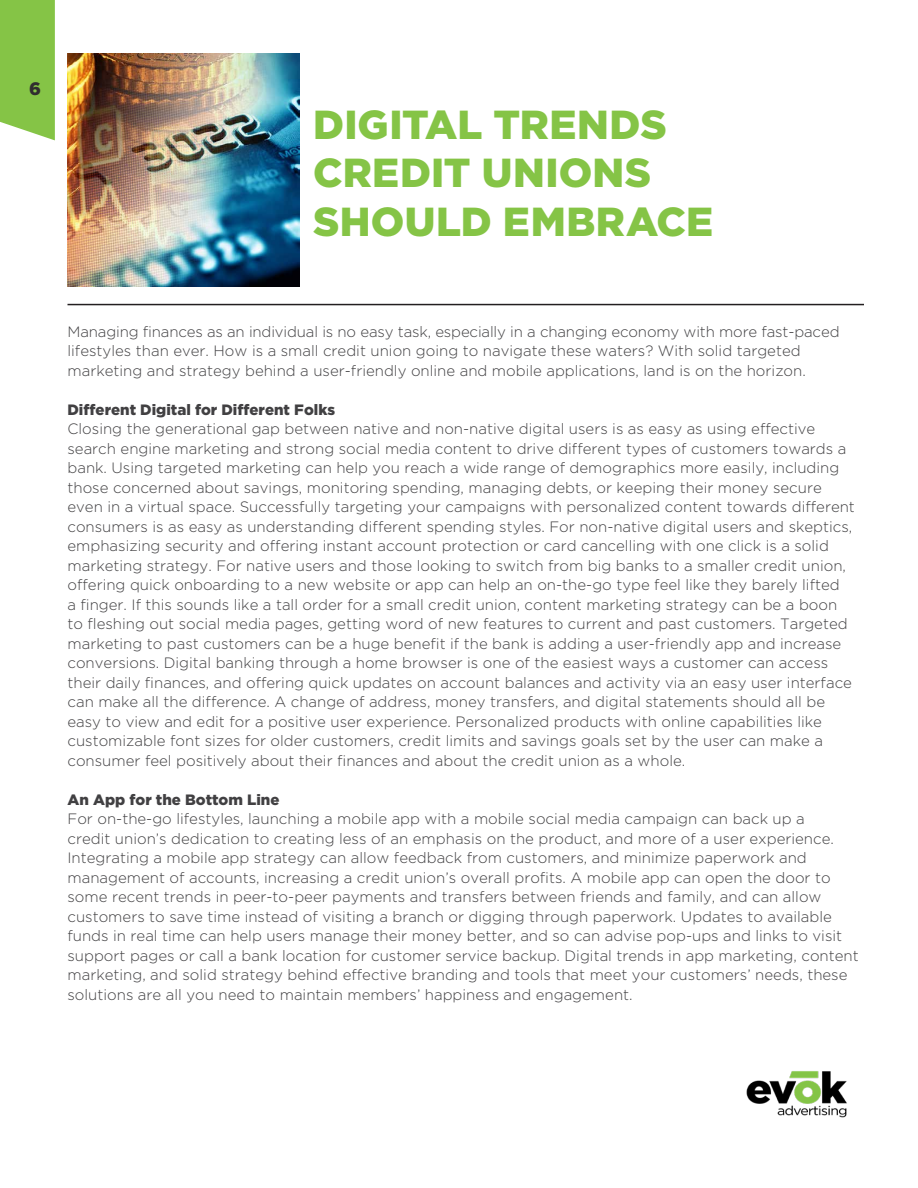
<style>
.page{position:relative;width:918px;height:1188px;background:#fff}
.page>*{position:absolute;margin:0;border:0;box-sizing:border-box;transform-origin:0 0}
.t1{font:900 40.5px/48.6px "Gotham";letter-spacing:.005em;color:#85c446}
.t2{font:900 18px "Gotham";color:#302e2f}
.t3{font:300 15px/19.5px "Gotham";color:#414042}
.t4{font:900 15px "Gotham";color:#414042}
</style>
<div class="page">
<svg style="left:0;top:0;width:55px;height:140px;background:#8cc752"></svg>
<img style="left:746px;top:1071px;width:101px;height:47px">
<img style="left:67px;top:54px;width:233px;height:232px">
<hr style="left:68px;top:304px;width:796px;height:1px;background:#231f20">
<p class="t2" style="left:29px;top:78px;width:13px">6</p>
<h1 class="t1" style="left:313px;top:99px;width:402px">DIGITAL TRENDS<br>CREDIT UNIONS<br>SHOULD EMBRACE</h1>
<p class="t3" style="left:68px;top:321px;width:774px">Managing finances as an individual is no easy task, especially in a changing economy with more fast-paced lifestyles than ever. How is a small credit union going to navigate these waters? With solid targeted marketing and strategy behind a user-friendly online and mobile applications, land is on the horizon.</p>
<p class="t4" style="left:68px;top:401px;width:269px">Different Digital for Different Folks</p>
<p class="t3" style="left:68px;top:419px;width:789px">Closing the generational gap between native and non-native digital users is as easy as using effective search engine marketing and strong social media content to drive different types of customers towards a bank. Using targeted marketing can help you reach a wide range of demographics more easily, including those concerned about savings, monitoring spending, managing debts, or keeping their money secure even in a virtual space. Successfully targeting your campaigns with personalized content towards different consumers is as easy as understanding different spending styles. For non-native digital users and skeptics, emphasizing security and offering instant account protection or card cancelling with one click is a solid marketing strategy. For native users and those looking to switch from big banks to a smaller credit union, offering quick onboarding to a new website or app can help an on-the-go type feel like they barely lifted<br>a finger. If this sounds like a tall order for a small credit union, content marketing strategy can be a boon to fleshing out social media pages, getting word of new features to current and past customers. Targeted marketing to past customers can be a huge benefit if the bank is adding a user-friendly app and increase conversions. Digital banking through a home browser is one of the easiest ways a customer can access their daily finances, and offering quick updates on account balances and activity via an easy user interface can make all the difference. A change of address, money transfers, and digital statements should all be easy to view and edit for a positive user experience. Personalized products with online capabilities like customizable font sizes for older customers, credit limits and savings goals set by the user can make a consumer feel positively about their finances and about the credit union as a whole.</p>
<p class="t4" style="left:68px;top:791px;width:214px">An App for the Bottom Line</p>
<p class="t3" style="left:68px;top:809px;width:793px">For on-the-go lifestyles, launching a mobile app with a mobile social media campaign can back up a<br>credit union’s dedication to creating less of an emphasis on the product, and more of a user experience.<br>Integrating a mobile app strategy can allow feedback from customers, and minimize paperwork and management of accounts, increasing a credit union’s overall profits. A mobile app can open the door to some recent trends in peer-to-peer payments and transfers between friends and family, and can allow customers to save time instead of visiting a branch or digging through paperwork. Updates to available funds in real time can help users manage their money better, and so can advise pop-ups and links to visit support pages or call a bank location for customer service backup. Digital trends in app marketing, content marketing, and solid strategy behind effective branding and tools that meet your customers’ needs, these solutions are all you need to maintain members’ happiness and engagement.</p>
</div>
